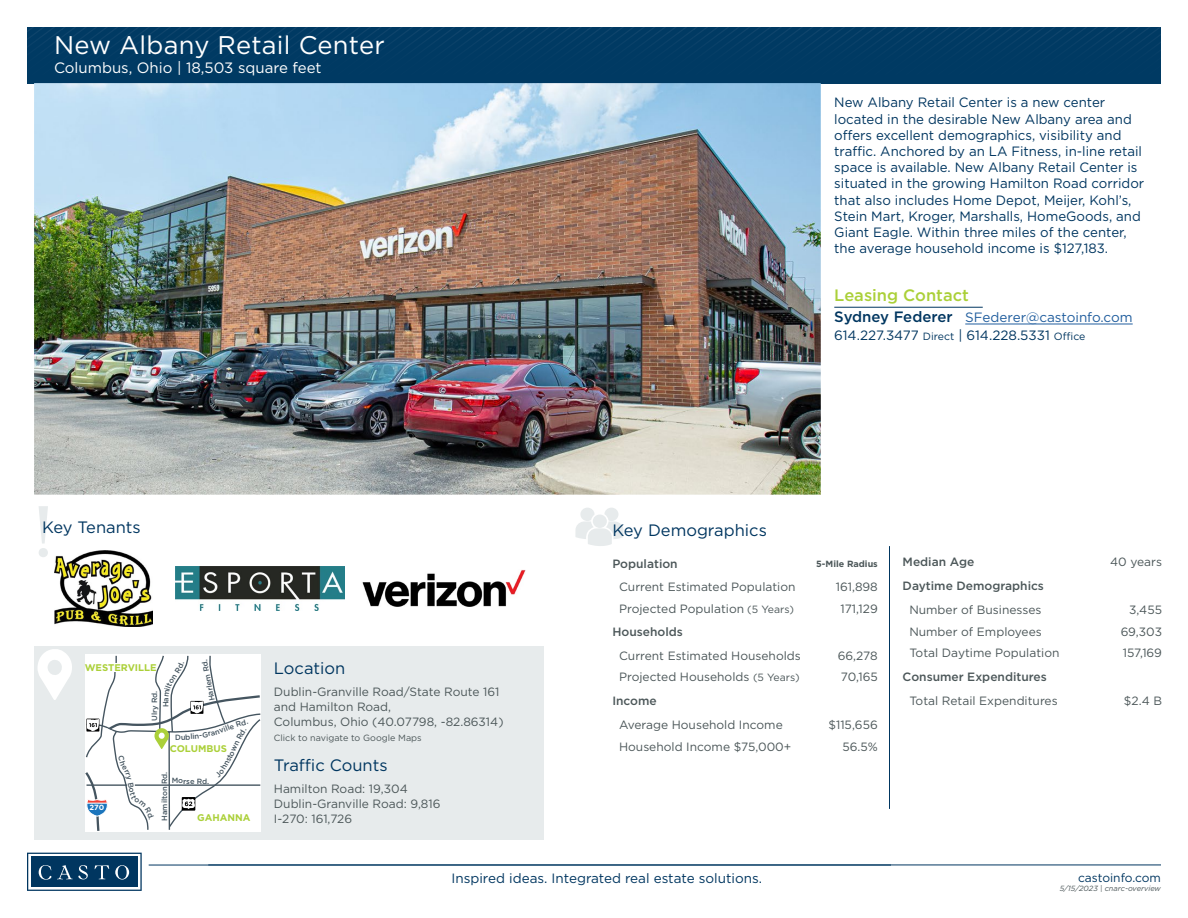
<style>
.page{position:relative;width:1188px;height:918px;background:#fff}
.page>*{position:absolute;margin:0;border:0;box-sizing:border-box;transform-origin:0 0}
.t1{font:25.5px "Gotham";letter-spacing:.01em;color:#fff}
.t2{font:16.5px "Gotham";color:#003660}
.t3{font:500 16.5px "Gotham";color:#abd039}
.t4{font:15px "Gotham";color:#fff}
.t5{font:13.5px/16.2px "Gotham";color:#003660}
.t6{font:12px/15px "Gotham";color:#4c5759}
.t7{font:500 12px "Gotham";color:#4c5759}
.t8{font:12px "Gotham";color:#003660}
.t9{font:700 9.75px "Gotham";color:#abd039}
.t10{font:9px "Gotham";color:#4c5759}
.t11{font:700 9px "Gotham";color:#4c5759}
.t12{font:500 7.5px "Gotham";letter-spacing:-.005em;color:#455560}
.t13{font:italic 7.5px "Gotham";color:#4c5759}
.t14{font:700 7.5px "Gotham";color:#fff}
.s1{font-weight:500;font-size:15px}
.s2{color:#215e9e}
.s3{font-size:10.5px}
</style>
<div class="page">
<div style="left:27px;top:27px;width:1134px;height:56px;background:#003a63"></div>
<svg style="left:27px;top:27px;width:1134px;height:15px"></svg>
<svg style="left:27px;top:853px;width:115px;height:38px"></svg>
<hr style="left:208px;top:865px;width:953px;height:1px;background:#003660">
<hr style="left:149px;top:865px;width:742px;height:1px;background:#003660">
<div style="left:34px;top:646px;width:510px;height:194px;background:#e7ebec"></div>
<svg style="left:37px;top:649px;width:35px;height:51px"></svg>
<img style="left:34px;top:83px;width:787px;height:412px">
<hr style="left:965px;top:324px;width:168px;height:1px;background:#215e9e">
<hr style="left:834px;top:307px;width:149px;height:1px;background:#003660">
<svg style="left:575px;top:508px;width:48px;height:38px"></svg>
<hr style="left:889px;top:546px;width:1px;height:263px;background:#003660">
<svg style="left:39px;top:506px;width:9px;height:51px"></svg>
<img style="left:54px;top:551px;width:98px;height:75px">
<img style="left:362px;top:570px;width:164px;height:37px">
<img style="left:176px;top:566px;width:169px;height:44px">
<svg style="left:85px;top:655px;width:175px;height:176px;background:#eef0f0"></svg>
<h1 class="t1" style="left:54px;top:29px;width:332px">New Albany Retail Center</h1>
<p class="t4" style="left:54px;top:58px;width:269px">Columbus, Ohio | 18,503 square feet</p>
<p class="t5" style="left:834px;top:94px;width:311px">New Albany Retail Center is a new center located in the desirable New Albany area and offers excellent demographics, visibility and traffic. Anchored by an LA Fitness, in-line retail space is available. New Albany Retail Center is situated in the growing Hamilton Road corridor that also includes Home Depot, Meijer, Kohl’s, Stein Mart, Kroger, Marshalls, HomeGoods, and Giant Eagle. Within three miles of the center, the average household income is $127,183.</p>
<p class="t3" style="left:834px;top:285px;width:136px">Leasing Contact</p>
<p class="t5" style="left:834px;top:308px;width:300px;line-height:18px"><span class="s1">Sydney Federer</span> <span class="s2">SFederer@castoinfo.com<br></span>614.227.3477 <span class="s3">Direct</span> | 614.228.5331 <span class="s3">Office</span></p>
<p class="t2" style="left:42px;top:516px;width:100px">Key Tenants</p>
<p class="t2" style="left:613px;top:519px;width:156px">Key Demographics</p>
<p class="t9" style="left:85px;top:661px;width:73px">WESTERVILLE</p>
<p class="t12" style="left:150px;top:721px;width:32px;rotate:-90deg">Ulry Rd.</p>
<p class="t12" style="left:161px;top:707px;width:12px;rotate:-90deg">Ha</p>
<p class="t12" style="left:207px;top:702px;width:43px;rotate:-101deg">Harlem Rd.</p>
<p class="t12" style="left:222px;top:725px;width:12px;rotate:-20deg">ille</p>
<p class="t14" style="left:90px;top:803px;width:16px">270</p>
<p class="t9" style="left:170px;top:742px;width:59px">COLUMBUS</p>
<p class="t12" style="left:160px;top:821px;width:51px;rotate:-90deg">Hamilton Rd.</p>
<p class="t12" style="left:172px;top:776px;width:39px">Morse Rd.</p>
<p class="t9" style="left:197px;top:811px;width:55px">GAHANNA</p>
<p class="t2" style="left:274px;top:657px;width:73px">Location</p>
<p class="t6" style="left:274px;top:684px;width:231px">Dublin-Granville Road/State Route 161 and Hamilton Road,<br>Columbus, Ohio (40.07798, -82.86314)</p>
<p class="t10" style="left:274px;top:732px;width:149px">Click to navigate to Google Maps</p>
<p class="t2" style="left:274px;top:755px;width:115px">Traffic Counts</p>
<p class="t6" style="left:274px;top:781px;width:168px">Hamilton Road: 19,304<br>Dublin-Granville Road: 9,816<br>I-270: 161,726</p>
<p class="t7" style="left:612px;top:556px;width:67px">Population</p>
<p class="t11" style="left:816px;top:558px;width:63px">5-Mile Radius</p>
<p class="t6" style="left:619px;top:579px;width:178px">Current Estimated Population</p>
<p class="t6" style="left:836px;top:579px;width:43px">161,898</p>
<p class="t6" style="left:619px;top:601px;width:176px">Projected Population <span class="s3">(5 Years)</span></p>
<p class="t6" style="left:840px;top:601px;width:39px">171,129</p>
<p class="t7" style="left:612px;top:624px;width:72px">Households</p>
<p class="t6" style="left:619px;top:648px;width:183px">Current Estimated Households</p>
<p class="t6" style="left:838px;top:648px;width:42px">66,278</p>
<p class="t6" style="left:619px;top:669px;width:182px">Projected Households <span class="s3">(5 Years)</span></p>
<p class="t6" style="left:841px;top:669px;width:38px">70,165</p>
<p class="t7" style="left:612px;top:693px;width:46px">Income</p>
<p class="t6" style="left:619px;top:717px;width:165px">Average Household Income</p>
<p class="t6" style="left:828px;top:717px;width:51px">$115,656</p>
<p class="t6" style="left:619px;top:739px;width:174px">Household Income $75,000+</p>
<p class="t6" style="left:842px;top:739px;width:37px">56.5%</p>
<p class="t7" style="left:903px;top:554px;width:73px">Median Age</p>
<p class="t6" style="left:1110px;top:554px;width:53px">40 years</p>
<p class="t7" style="left:903px;top:578px;width:143px">Daytime Demographics</p>
<p class="t6" style="left:909px;top:602px;width:134px">Number of Businesses</p>
<p class="t6" style="left:1129px;top:602px;width:35px">3,455</p>
<p class="t6" style="left:909px;top:624px;width:134px">Number of Employees</p>
<p class="t6" style="left:1121px;top:624px;width:43px">69,303</p>
<p class="t6" style="left:909px;top:645px;width:152px">Total Daytime Population</p>
<p class="t6" style="left:1123px;top:645px;width:41px">157,169</p>
<p class="t7" style="left:903px;top:669px;width:146px">Consumer Expenditures</p>
<p class="t6" style="left:909px;top:693px;width:150px">Total Retail Expenditures</p>
<p class="t6" style="left:1124px;top:693px;width:40px">$2.4 B</p>
<p class="t5" style="left:452px;top:870px;width:312px">Inspired ideas. Integrated real estate solutions.</p>
<p class="t8" style="left:1078px;top:870px;width:84px">castoinfo.com</p>
<p class="t13" style="left:1060px;top:884px;width:103px">5/15/2023 | cnarc-overview</p>
</div>
